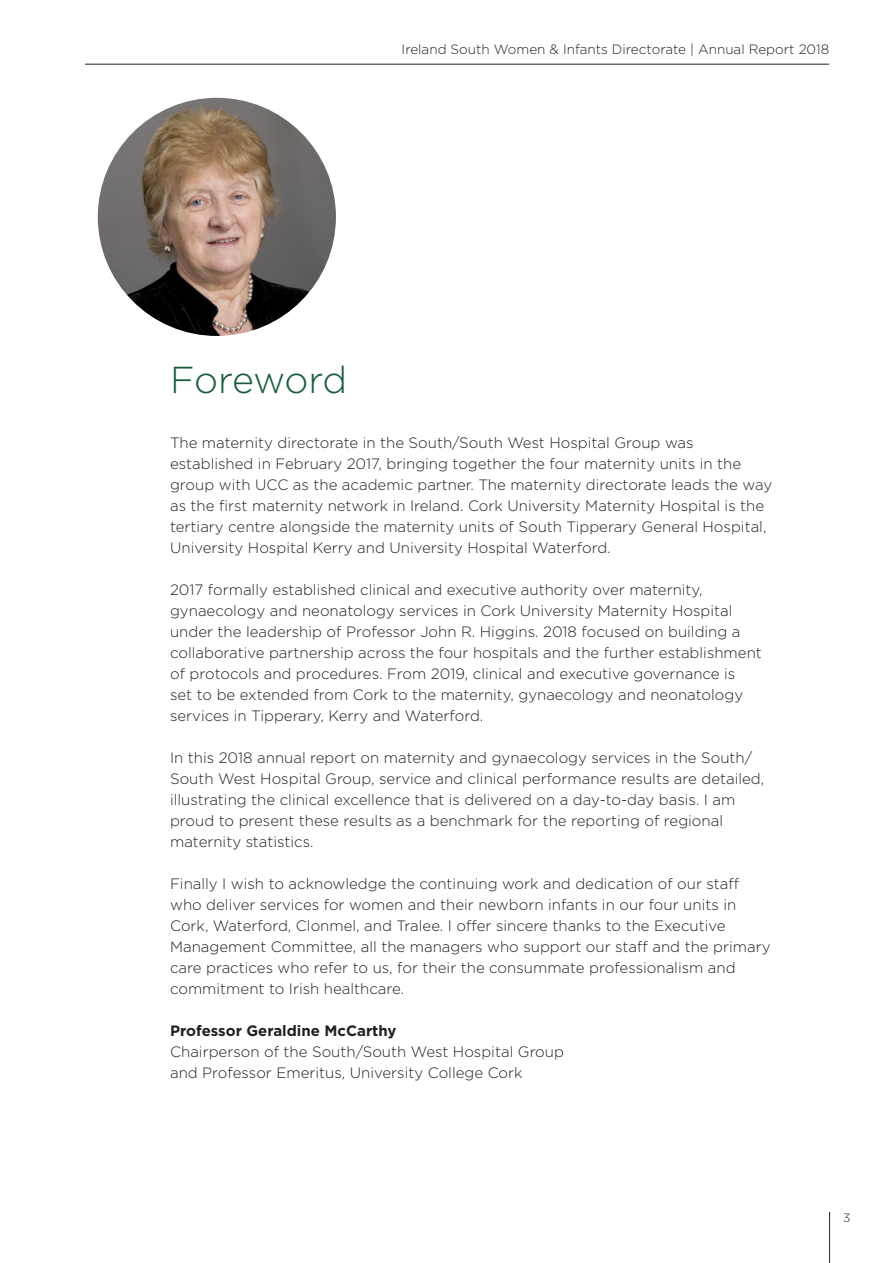
<style>
.page{position:relative;width:893px;height:1263px;background:#fff}
.page>*{position:absolute;margin:0;border:0;box-sizing:border-box;transform-origin:0 0}
.t1{font:300 37.5px "Gotham";letter-spacing:-.025em;color:#175e3b}
.t2{font:300 15px/21px "Gotham";color:#231f20}
.t3{font:700 15px "Gotham";color:#231f20}
.t4{font:300 13.5px "Gotham";color:#231f20}
.t5{font:300 12px "Gotham";color:#231f20}
</style>
<div class="page">
<hr style="left:85px;top:64px;width:744px;height:1px;background:#231f20">
<hr style="left:829px;top:1212px;width:1px;height:51px;background:#231f20">
<img style="left:98px;top:98px;width:238px;height:238px;border-radius:119px">
<p class="t4" style="left:402px;top:42px;width:429px">Ireland South Women &amp; Infants Directorate | Annual Report 2018</p>
<h1 class="t1" style="left:170px;top:359px;width:179px">Foreword</h1>
<p class="t2" style="left:170px;top:432px;width:604px">The maternity directorate in the South/South West Hospital Group was established in February 2017, bringing together the four maternity units in the group with UCC as the academic partner. The maternity directorate leads the way as the first maternity network in Ireland. Cork University Maternity Hospital is the tertiary centre alongside the maternity units of South Tipperary General Hospital, University Hospital Kerry and University Hospital Waterford.</p>
<p class="t2" style="left:170px;top:579px;width:593px">2017 formally established clinical and executive authority over maternity, gynaecology and neonatology services in Cork University Maternity Hospital under the leadership of Professor John R. Higgins. 2018 focused on building a collaborative partnership across the four hospitals and the further establishment of protocols and procedures. From 2019, clinical and executive governance is<br>set to be extended from Cork to the maternity, gynaecology and neonatology services in Tipperary, Kerry and Waterford.</p>
<p class="t2" style="left:170px;top:747px;width:596px">In this 2018 annual report on maternity and gynaecology services in the South/ South West Hospital Group, service and clinical performance results are detailed, illustrating the clinical excellence that is delivered on a day-to-day basis. I am proud to present these results as a benchmark for the reporting of regional maternity statistics.</p>
<p class="t2" style="left:170px;top:873px;width:602px">Finally I wish to acknowledge the continuing work and dedication of our staff who deliver services for women and their newborn infants in our four units in Cork, Waterford, Clonmel, and Tralee. I offer sincere thanks to the Executive Management Committee, all the managers who support our staff and the primary care practices who refer to us, for their the consummate professionalism and commitment to Irish healthcare.</p>
<p class="t3" style="left:170px;top:1022px;width:228px">Professor Geraldine McCarthy</p>
<p class="t2" style="left:170px;top:1041px;width:395px">Chairperson of the South/South West Hospital Group and Professor Emeritus, University College Cork</p>
<p class="t5" style="left:843px;top:1211px;width:9px">3</p>
</div>
